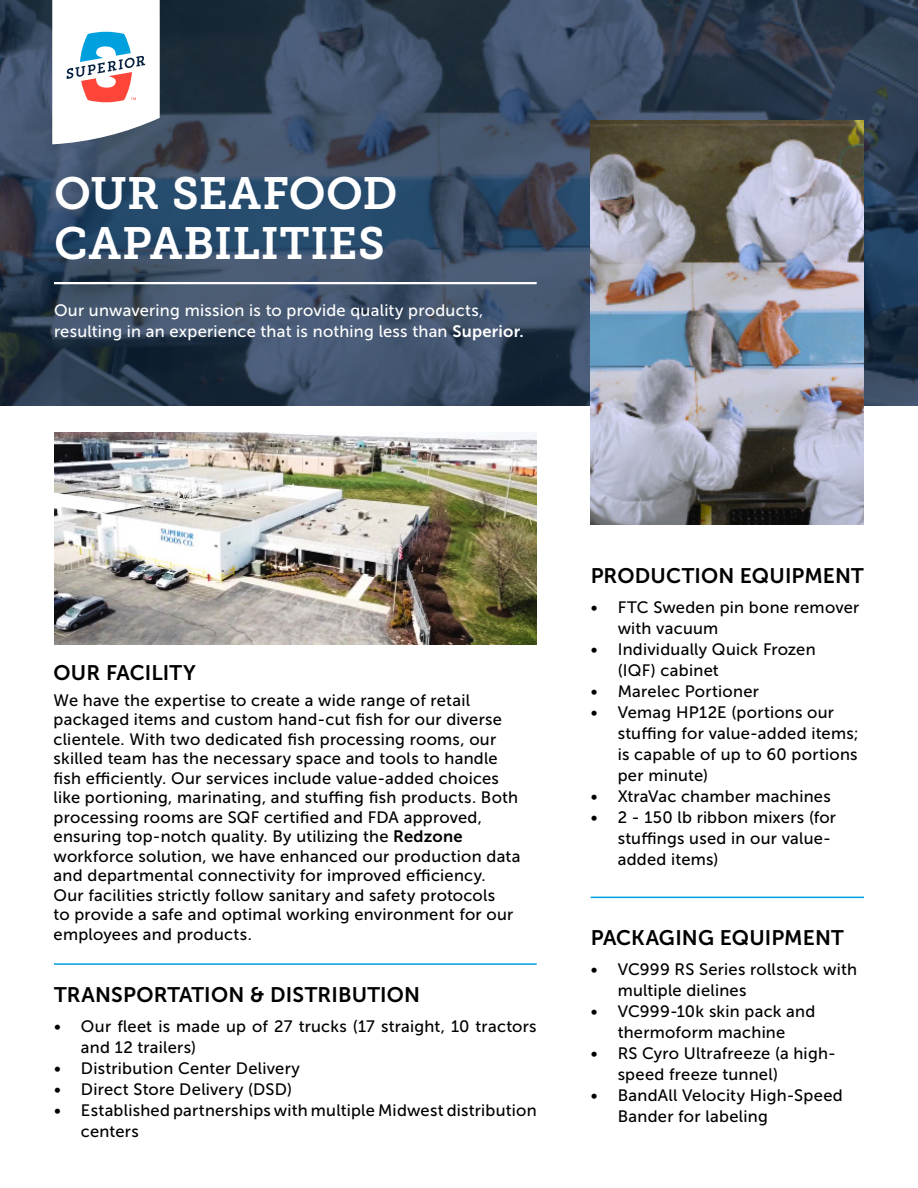
<style>
.page{position:relative;width:918px;height:1188px;background:#fff}
.page>*{position:absolute;margin:0;border:0;box-sizing:border-box;transform-origin:0 0}
.t1{font:45px/49.5px "Museo Slab 700";letter-spacing:.01em;color:#fff}
.t2{font:21px "Museo Sans 700";letter-spacing:.01em;color:#000}
.t3{font:16.5px/21px "Museo Sans 500";letter-spacing:.015em;color:#000}
.t4{font:16.5px/21px "Museo Sans 500";letter-spacing:.015em;color:#fff}
.s1{font-family:"Museo Sans 700"}
</style>
<div class="page">
<svg style="left:0;top:0;width:918px;height:406px;background:#33465d"></svg>
<svg style="left:52px;top:0;width:108px;height:144px"></svg>
<hr style="left:54px;top:282px;width:483px;height:2px;background:#fff">
<img style="left:54px;top:432px;width:483px;height:212px">
<hr style="left:591px;top:897px;width:273px;height:1px;background:#00a0df">
<hr style="left:54px;top:963px;width:483px;height:2px;background:#00a0df">
<img style="left:591px;top:121px;width:273px;height:404px">
<h1 class="t1" style="left:54px;top:169px;width:345px">OUR SEAFOOD<br>CAPABILITIES</h1>
<p class="t4" style="left:54px;top:300px;width:471px">Our unwavering mission is to provide quality products, resulting in an experience that is nothing less than <span class="s1">Superior.</span></p>
<p class="t2" style="left:54px;top:661px;width:144px">OUR FACILITY</p>
<p class="t3" style="left:54px;top:690px;width:468px;line-height:19.5px">We have the expertise to create a wide range of retail packaged items and custom hand-cut fish for our diverse clientele. With two dedicated fish processing rooms, our skilled team has the necessary space and tools to handle fish efficiently. Our services include value-added choices like portioning, marinating, and stuffing fish products. Both processing rooms are SQF certified and FDA approved, ensuring top-notch quality. By utilizing the <span class="s1">Redzone </span>workforce solution, we have enhanced our production data and departmental connectivity for improved efficiency.<br>Our facilities strictly follow sanitary and safety protocols<br>to provide a safe and optimal working environment for our employees and products.</p>
<p class="t2" style="left:54px;top:983px;width:368px">TRANSPORTATION &amp; DISTRIBUTION</p>
<p class="t3" style="left:81px;top:1016px;width:457px;text-indent:-27px">• Our fleet is made up of 27 trucks (17 straight, 10 tractors and 12 trailers)</p>
<p class="t3" style="left:54px;top:1058px;width:248px">• Distribution Center Delivery</p>
<p class="t3" style="left:54px;top:1079px;width:240px">• Direct Store Delivery (DSD)</p>
<p class="t3" style="left:81px;top:1100px;width:457px;text-indent:-27px">• Established partnerships with multiple Midwest distribution centers</p>
<p class="t2" style="left:591px;top:564px;width:275px">PRODUCTION EQUIPMENT</p>
<p class="t3" style="left:618px;top:597px;width:243px;text-indent:-27px">• FTC Sweden pin bone remover with vacuum</p>
<p class="t3" style="left:618px;top:639px;width:199px;text-indent:-27px">• Individually Quick Frozen (IQF) cabinet</p>
<p class="t3" style="left:591px;top:681px;width:170px">• Marelec Portioner</p>
<p class="t3" style="left:618px;top:702px;width:242px;text-indent:-27px">• Vemag HP12E (portions our stuffing for value-added items; is capable of up to 60 portions per minute)</p>
<p class="t3" style="left:591px;top:786px;width:242px">• XtraVac chamber machines</p>
<p class="t3" style="left:618px;top:807px;width:220px;text-indent:-27px">• 2 - 150 lb ribbon mixers (for stuffings used in our value&shy;added items)</p>
<p class="t2" style="left:591px;top:926px;width:255px">PACKAGING EQUIPMENT</p>
<p class="t3" style="left:618px;top:959px;width:241px;text-indent:-27px">• VC999 RS Series rollstock with multiple dielines</p>
<p class="t3" style="left:591px;top:1001px;width:226px;text-align:center">• VC999-10k skin pack and thermoform machine</p>
<p class="t3" style="left:618px;top:1043px;width:220px;text-indent:-27px">• RS Cyro Ultrafreeze (a high&shy;speed freeze tunnel)</p>
<p class="t3" style="left:618px;top:1085px;width:227px;text-indent:-27px">• BandAll Velocity High-Speed<br>Bander for labeling</p>
</div>
